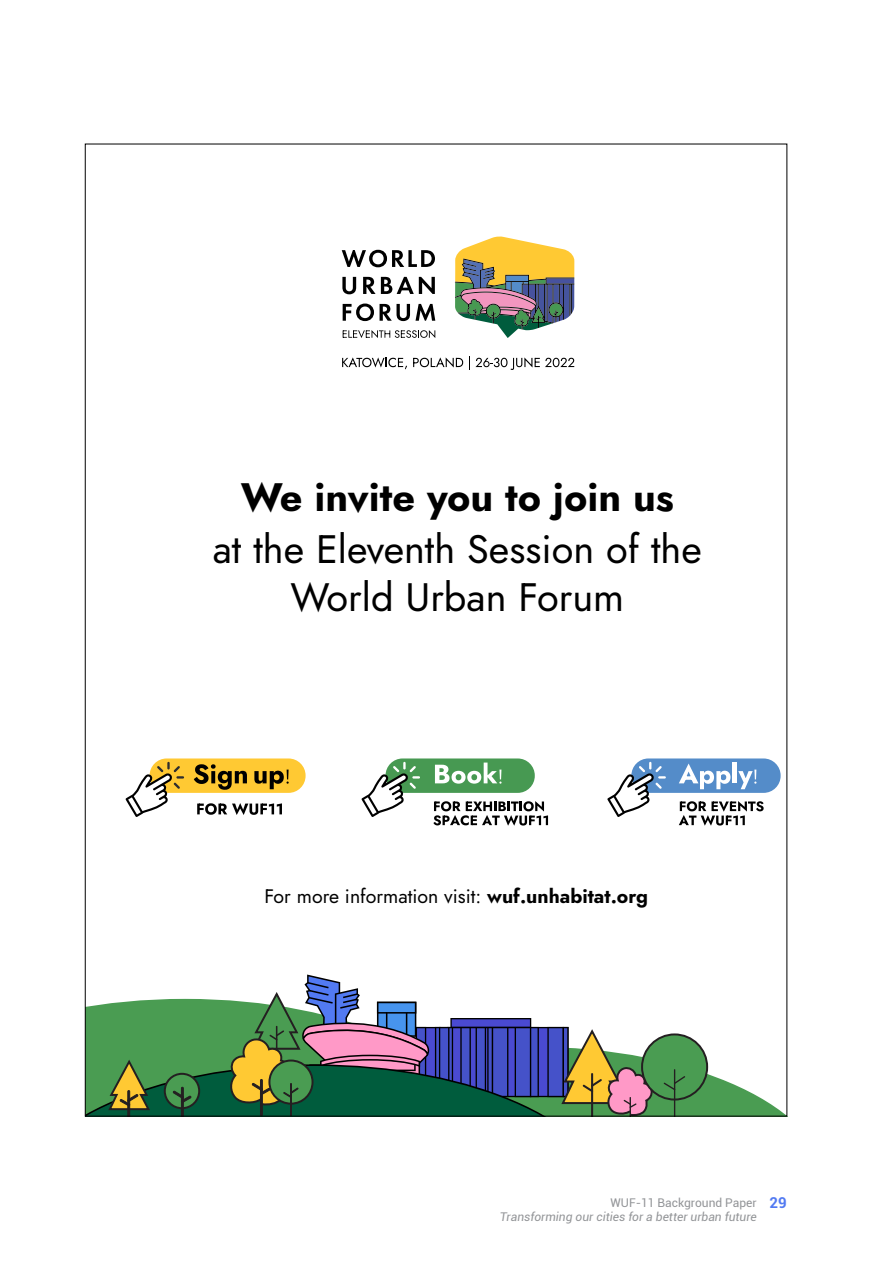
<style>
.page{position:relative;width:893px;height:1263px;background:#fff}
.page>*{position:absolute;margin:0;border:0;box-sizing:border-box;transform-origin:0 0}
.t1{font:39.75px/52.5px "Jost";color:#000;text-align:center}
.t2{font:19.5px "Jost";color:#000}
.t3{font:italic 12px/14.4px "Roboto";color:#939598}
.s1{font-style:normal}
.s2{font-weight:700;font-style:normal;font-size:15px;color:#527af2}
</style>
<div class="page">
<svg style="left:87px;top:974px;width:701px;height:142px"></svg>
<svg style="left:342px;top:250px;width:93px;height:17px"></svg>
<svg style="left:342px;top:277px;width:14px;height:17px"></svg>
<svg style="left:363px;top:277px;width:72px;height:17px"></svg>
<svg style="left:343px;top:303px;width:31px;height:18px"></svg>
<svg style="left:380px;top:304px;width:55px;height:17px"></svg>
<svg style="left:342px;top:357px;width:65px;height:12px"></svg>
<svg style="left:413px;top:357px;width:50px;height:10px"></svg>
<svg style="left:469px;top:357px;width:105px;height:13px"></svg>
<svg style="left:343px;top:330px;width:92px;height:8px"></svg>
<svg style="left:455px;top:236px;width:119px;height:102px"></svg>
<svg style="left:433px;top:801px;width:115px;height:25px"></svg>
<div style="left:386px;top:758px;width:149px;height:35px;background:#479952;border-radius:17px"></div>
<svg style="left:362px;top:762px;width:58px;height:55px"></svg>
<svg style="left:435px;top:762px;width:67px;height:22px"></svg>
<svg style="left:679px;top:801px;width:85px;height:25px"></svg>
<div style="left:631px;top:758px;width:150px;height:35px;background:#548cc9;border-radius:17px"></div>
<svg style="left:607px;top:762px;width:59px;height:55px"></svg>
<svg style="left:679px;top:763px;width:51px;height:26px"></svg>
<hr style="left:733px;top:762px;width:4px;height:21px;background:#fff">
<svg style="left:738px;top:769px;width:18px;height:20px"></svg>
<svg style="left:197px;top:803px;width:85px;height:12px"></svg>
<div style="left:150px;top:758px;width:156px;height:35px;background:#ffc933;border-radius:17px"></div>
<svg style="left:126px;top:762px;width:58px;height:55px"></svg>
<svg style="left:194px;top:764px;width:53px;height:26px"></svg>
<svg style="left:254px;top:769px;width:35px;height:20px"></svg>
<h1 class="t1" style="left:213px;top:471px;width:490px">We invite you to join us<br>at the Eleventh Session of the</h1>
<h1 class="t1" style="left:290px;top:571px;width:335px">World Urban Forum</h1>
<h2 class="t2" style="left:264px;top:883px;width:385px">For more information visit: wuf.unhabitat.org</h2>
<p class="t3" style="left:500px;top:1194px;width:288px;text-indent:111px"><span class="s1">WUF-11 Background Paper</span> <span class="s2">29<br></span>Transforming our cities for a better urban future</p>
</div>
